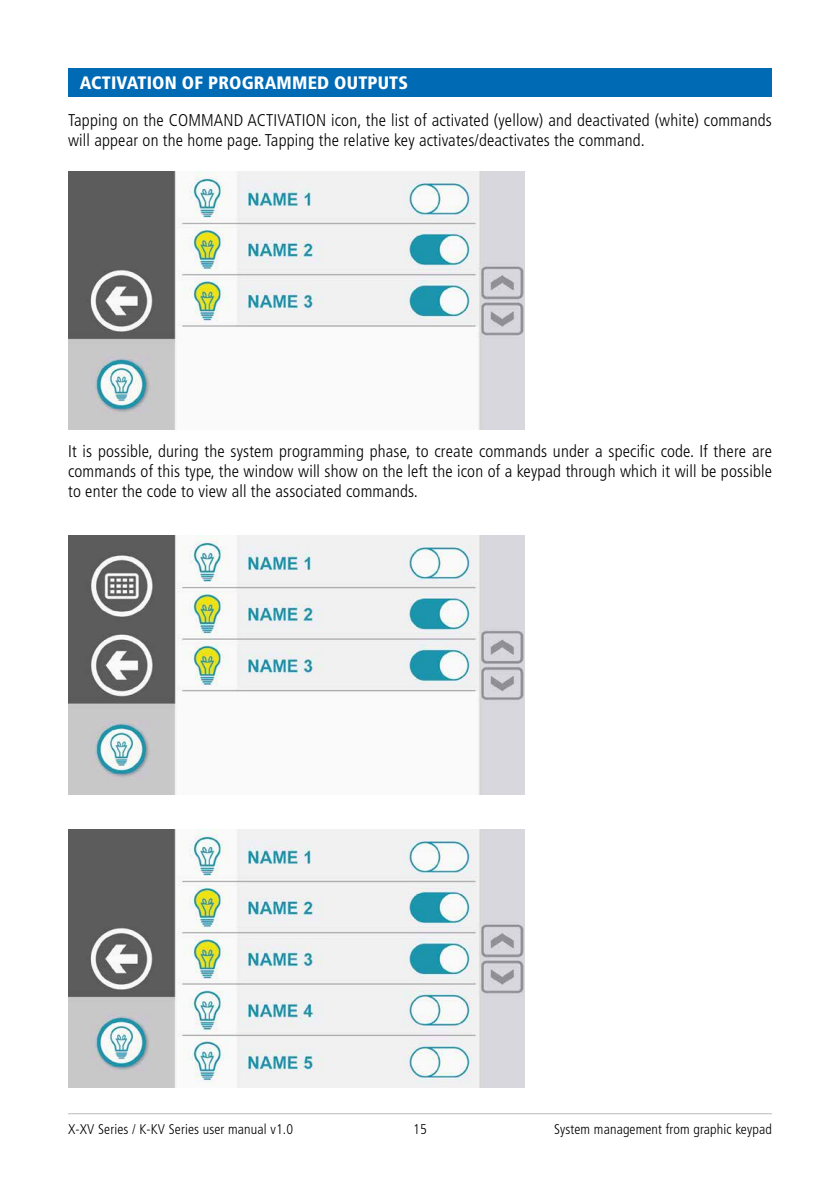
<style>
.page{position:relative;width:840px;height:1191px;background:#fff}
.page>*{position:absolute;margin:0;border:0;box-sizing:border-box;transform-origin:0 0}
.t1{font:900 condensed 18px "Frutiger LT Std";letter-spacing:.01em;color:#fff}
.t2{font:300 condensed 17px/20px "Frutiger LT Std";letter-spacing:.01em;color:#000}
.t3{font:300 condensed 14px "Frutiger LT Std";letter-spacing:.01em;color:#000}
</style>
<div class="page">
<hr style="left:68px;top:1113px;width:703px;height:1px;background:#bcbcbc">
<img style="left:68px;top:829px;width:456px;height:259px">
<img style="left:68px;top:171px;width:456px;height:258px">
<img style="left:68px;top:536px;width:456px;height:258px">
<div style="left:68px;top:68px;width:703px;height:28px;background:#006ab4"></div>
<p class="t1" style="left:80px;top:72px;width:330px">ACTIVATION OF PROGRAMMED OUTPUTS</p>
<p class="t2" style="left:68px;top:111px;width:705px">Tapping on the COMMAND ACTIVATION icon, the list of activated (yellow) and deactivated (white) commands will appear on the home page. Tapping the relative key activates/deactivates the command.</p>
<p class="t2" style="left:68px;top:441px;width:705px;text-align:justify">It is possible, during the system programming phase, to create commands under a specific code. If there are commands of this type, the window will show on the left the icon of a keypad through which it will be possible to enter the code to view all the associated commands.</p>
<p class="t3" style="left:68px;top:1121px;width:226px">X-XV Series / K-KV Series user manual v1.0</p>
<p class="t3" style="left:413px;top:1121px;width:15px">15</p>
<p class="t3" style="left:553px;top:1121px;width:219px">System management from graphic keypad</p>
</div>
